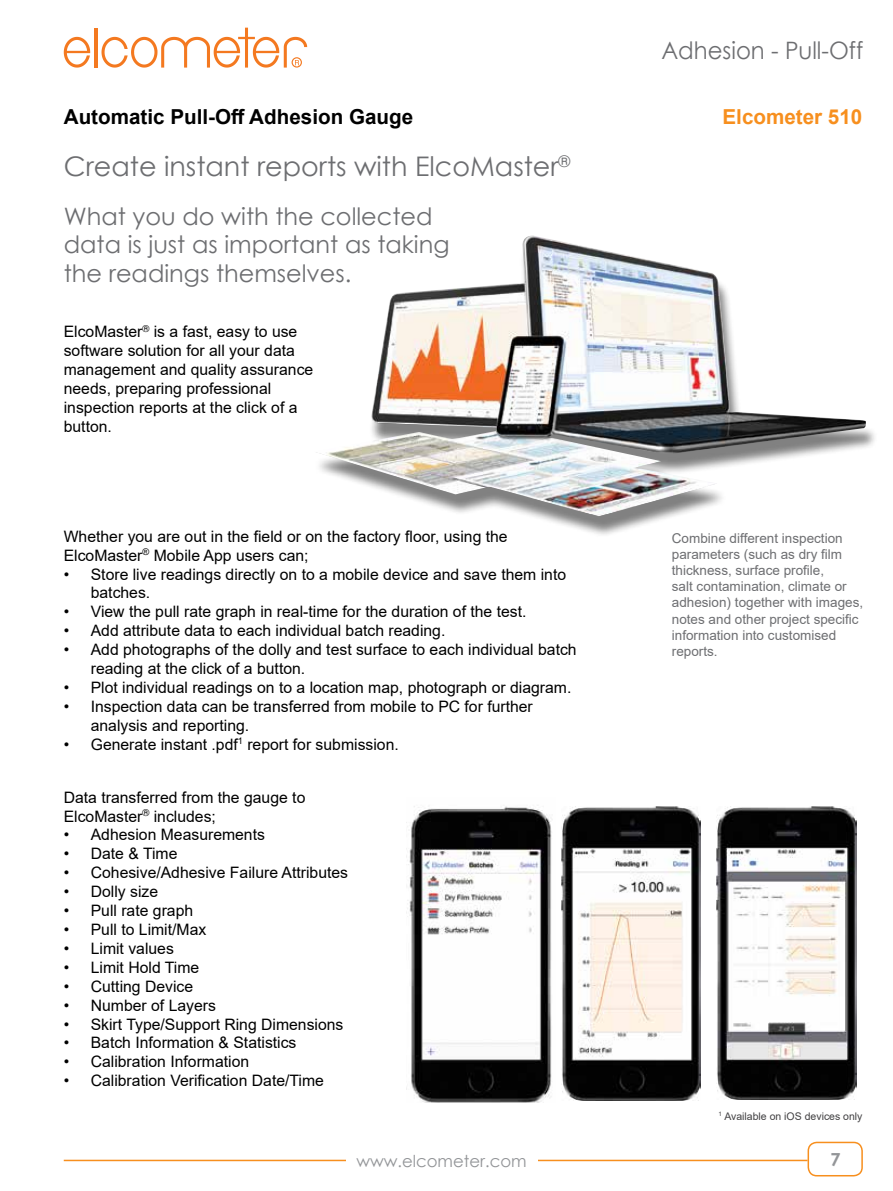
<style>
.page{position:relative;width:893px;height:1191px;background:#fff}
.page>*{position:absolute;margin:0;border:0;box-sizing:border-box;transform-origin:0 0}
.t1{font:27px "Century Gothic";color:#6d6e71}
.t2{font:24px/28.8px "Century Gothic";color:#6d6e71}
.t3{font:24px "Century Gothic";color:#6d6e71;scale:.95 1}
.t4{font:700 20.7px "Arial";color:#000}
.t5{font:700 20.7px "Arial";color:#f78f1e}
.t6{font:700 18px "Century Gothic";color:#939598}
.t7{font:16.5px "Century Gothic";color:#939598}
.t8{font:15.75px/18.9px "Arial";color:#000}
.t9{font:13.5px/16.2px "Arial";color:#6d6e71}
.t10{font:10.5px "Arial";color:#414042}
</style>
<div class="page">
<hr style="left:94px;top:28px;width:3px;height:40px;background:#f47920">
<svg style="left:64px;top:37px;width:26px;height:31px"></svg>
<svg style="left:102px;top:28px;width:205px;height:40px"></svg>
<div style="left:807px;top:1141px;width:56px;height:35px;border:2px solid #f78f1e;border-radius:9px"></div>
<hr style="left:64px;top:1159px;width:743px;height:2px;background:#f78f1e">
<div style="left:346px;top:1141px;width:191px;height:31px;background:#fff"></div>
<div style="left:313px;top:242px;width:566px;height:296px;background:#000;opacity:.5"></div>
<img style="left:314px;top:236px;width:552px;height:280px">
<img style="left:407px;top:806px;width:145px;height:296px">
<img style="left:717px;top:806px;width:139px;height:293px">
<img style="left:561px;top:807px;width:140px;height:293px">
<h2 class="t3" style="left:661px;top:34px;width:214px">Adhesion - Pull-Off</h2>
<h3 class="t4" style="left:64px;top:103px;width:351px">Automatic Pull-Off Adhesion Gauge</h3>
<h3 class="t5" style="left:722px;top:103px;width:141px">Elcometer 510</h3>
<h1 class="t1" style="left:64px;top:147px;width:508px">Create instant reports with ElcoMaster<sup>®</sup></h1>
<h2 class="t2" style="left:64px;top:201px;width:387px">What you do with the collected data is just as important as taking the readings themselves.</h2>
<p class="t8" style="left:64px;top:322px;width:251px">ElcoMaster<sup>®</sup> is a fast, easy to use software solution for all your data management and quality assurance needs, preparing professional inspection reports at the click of a button.</p>
<p class="t8" style="left:64px;top:526px;width:445px">Whether you are out in the field or on the factory floor, using the<br>ElcoMaster<sup>®</sup> Mobile App users can;</p>
<p class="t8" style="left:91px;top:564px;width:477px;text-indent:-27px">• Store live readings directly on to a mobile device and save them into batches.</p>
<p class="t8" style="left:64px;top:602px;width:464px">• View the pull rate graph in real-time for the duration of the test.</p>
<p class="t8" style="left:64px;top:621px;width:383px">• Add attribute data to each individual batch reading.</p>
<p class="t8" style="left:91px;top:640px;width:487px;text-indent:-27px">• Add photographs of the dolly and test surface to each individual batch reading at the click of a button.</p>
<p class="t8" style="left:64px;top:678px;width:509px">• Plot individual readings on to a location map, photograph or diagram.</p>
<p class="t8" style="left:91px;top:697px;width:444px;text-indent:-27px">• Inspection data can be transferred from mobile to PC for further analysis and reporting.</p>
<p class="t8" style="left:64px;top:734px;width:337px">• Generate instant .pdf<sup>1</sup> report for submission.</p>
<p class="t8" style="left:64px;top:787px;width:243px">Data transferred from the gauge to<br>ElcoMaster<sup>®</sup> includes;</p>
<p class="t8" style="left:64px;top:825px;width:203px">• Adhesion Measurements</p>
<p class="t8" style="left:64px;top:844px;width:115px">• Date &amp; Time</p>
<p class="t8" style="left:64px;top:863px;width:286px">• Cohesive/Adhesive Failure Attributes</p>
<p class="t8" style="left:64px;top:882px;width:96px">• Dolly size</p>
<p class="t8" style="left:64px;top:901px;width:131px">• Pull rate graph</p>
<p class="t8" style="left:64px;top:920px;width:144px">• Pull to Limit/Max</p>
<p class="t8" style="left:64px;top:938px;width:112px">• Limit values</p>
<p class="t8" style="left:64px;top:957px;width:137px">• Limit Hold Time</p>
<p class="t8" style="left:64px;top:976px;width:131px">• Cutting Device</p>
<p class="t8" style="left:64px;top:995px;width:154px">• Number of Layers</p>
<p class="t8" style="left:64px;top:1014px;width:281px">• Skirt Type/Support Ring Dimensions</p>
<p class="t8" style="left:64px;top:1033px;width:234px">• Batch Information &amp; Statistics</p>
<p class="t8" style="left:64px;top:1052px;width:187px">• Calibration Information</p>
<p class="t8" style="left:64px;top:1071px;width:262px">• Calibration Verification Date/Time</p>
<p class="t9" style="left:672px;top:529px;width:193px">Combine different inspection parameters (such as dry film thickness, surface profile,<br>salt contamination, climate or adhesion) together with images, notes and other project specific information into customised reports.</p>
<p class="t10" style="left:719px;top:1109px;width:145px"><sup>1</sup> Available on iOS devices only</p>
<p class="t7" style="left:356px;top:1149px;width:172px">www.elcometer.com</p>
<p class="t6" style="left:830px;top:1145px;width:12px">7</p>
</div>
